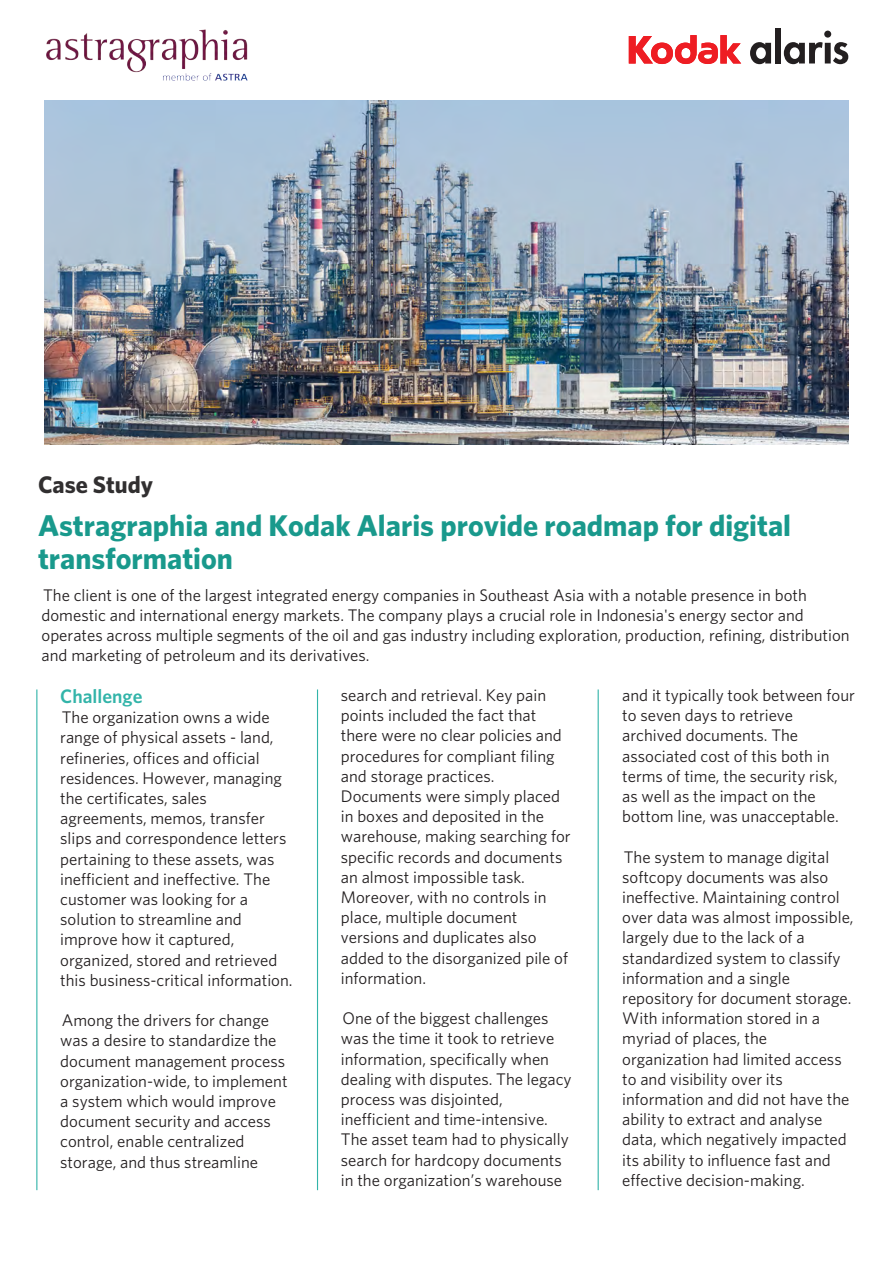
<style>
.page{position:relative;width:893px;height:1263px;background:#fff}
.page>*{position:absolute;margin:0;border:0;box-sizing:border-box;transform-origin:0 0}
.t1{font:700 30px/33px "Whitney";color:#19998c}
.t2{font:700 24px "Whitney";color:#312f30}
.t3{font:600 19.5px "Whitney";color:#32b4a9}
.t4{font:16.8px/20.2px "Whitney";color:#231f20}
</style>
<div class="page">
<hr style="left:36px;top:689px;width:1px;height:501px;background:#32b4a9">
<hr style="left:317px;top:689px;width:1px;height:501px;background:#32b4a9">
<hr style="left:598px;top:689px;width:1px;height:501px;background:#32b4a9">
<img style="left:45px;top:100px;width:803px;height:344px">
<svg style="left:629px;top:35px;width:112px;height:29px"></svg>
<svg style="left:750px;top:42px;width:21px;height:22px"></svg>
<div style="left:775px;top:28px;width:6px;height:35px;background:#231f20"></div>
<svg style="left:784px;top:31px;width:64px;height:33px"></svg>
<img style="left:46px;top:29px;width:202px;height:52px">
<h2 class="t2" style="left:38px;top:470px;width:117px">Case Study</h2>
<h1 class="t1" style="left:38px;top:508px;width:755px">Astragraphia and Kodak Alaris provide roadmap for digital transformation</h1>
<p class="t4" style="left:42px;top:584px;width:810px">The client is one of the largest integrated energy companies in Southeast Asia with a notable presence in both domestic and international energy markets. The company plays a crucial role in Indonesia's energy sector and operates across multiple segments of the oil and gas industry including exploration, production, refining, distribution and marketing of petroleum and its derivatives.</p>
<p class="t3" style="left:60px;top:684px;width:84px">Challenge</p>
<p class="t4" style="left:60px;top:707px;width:234px">The organization owns a wide range of physical assets - land, refineries, offices and official residences. However, managing the certificates, sales agreements, memos, transfer slips and correspondence letters pertaining to these assets, was inefficient and ineffective. The customer was looking for a solution to streamline and improve how it captured, organized, stored and retrieved this business-critical information.</p>
<p class="t4" style="left:60px;top:1010px;width:229px">Among the drivers for change was a desire to standardize the document management process organization-wide, to implement a system which would improve document security and access control, enable centralized storage, and thus streamline</p>
<p class="t4" style="left:341px;top:685px;width:231px">search and retrieval. Key pain points included the fact that there were no clear policies and procedures for compliant filing and storage practices.<br>Documents were simply placed in boxes and deposited in the warehouse, making searching for specific records and documents an almost impossible task.<br>Moreover, with no controls in place, multiple document versions and duplicates also added to the disorganized pile of information.</p>
<p class="t4" style="left:341px;top:1008px;width:232px">One of the biggest challenges was the time it took to retrieve information, specifically when dealing with disputes. The legacy process was disjointed, inefficient and time-intensive.<br>The asset team had to physically search for hardcopy documents in the organization’s warehouse</p>
<p class="t4" style="left:622px;top:685px;width:234px">and it typically took between four to seven days to retrieve archived documents. The associated cost of this both in terms of time, the security risk, as well as the impact on the bottom line, was unacceptable.</p>
<p class="t4" style="left:622px;top:846px;width:233px">The system to manage digital softcopy documents was also ineffective. Maintaining control over data was almost impossible, largely due to the lack of a standardized system to classify information and a single repository for document storage.<br>With information stored in a myriad of places, the organization had limited access to and visibility over its information and did not have the ability to extract and analyse data, which negatively impacted its ability to influence fast and effective decision-making.</p>
</div>
